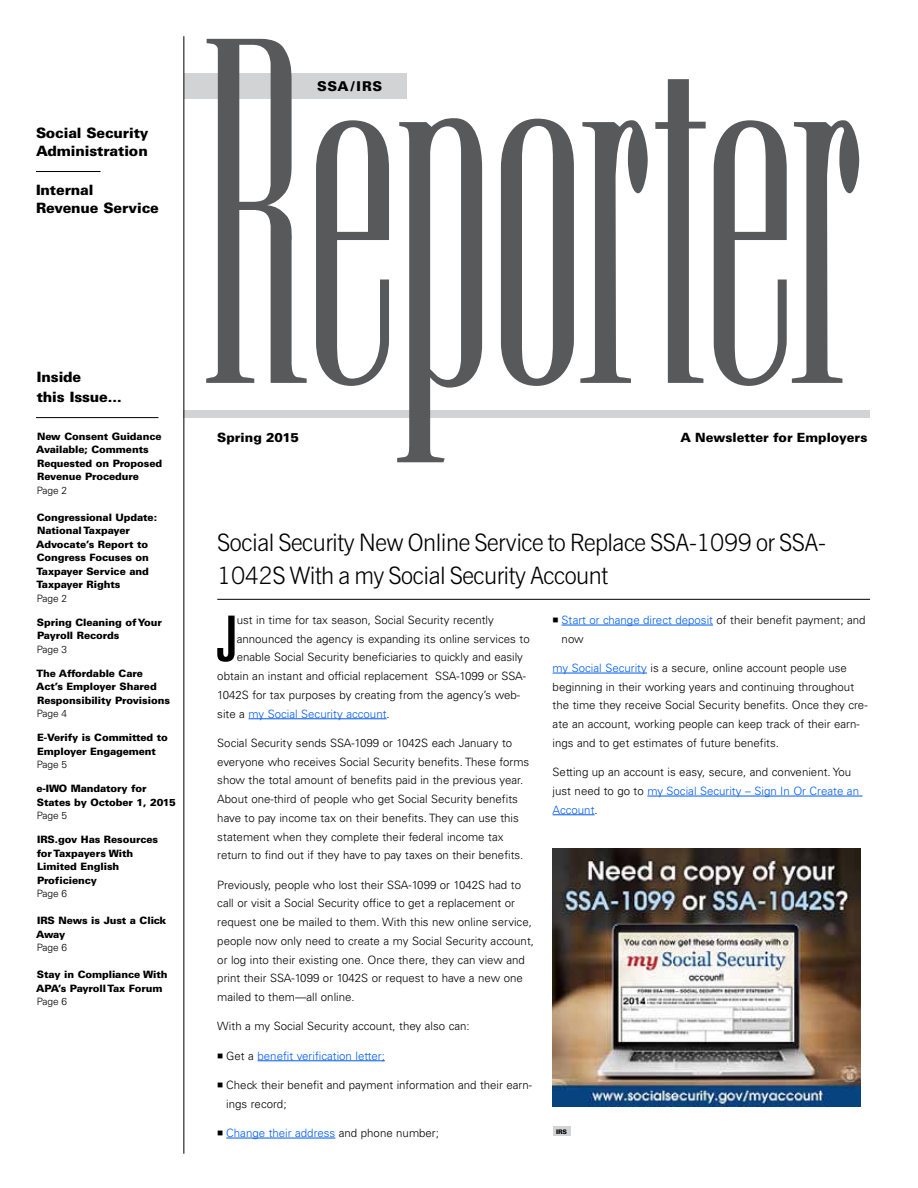
<style>
.page{position:relative;width:918px;height:1188px;background:#fff}
.page>*{position:absolute;margin:0;border:0;box-sizing:border-box;transform-origin:0 0}
.t1{font:429px "Ultra Condensed Serif";letter-spacing:-.025em;color:#58595b}
.t2{font:ultra-condensed 63.45px "Univers";color:#000}
.t3{font:300 24px/33px "News Gothic BT";letter-spacing:-.02em;color:#000}
.t4{font:900 14.25px/18.8px "Univers";letter-spacing:-.01em;color:#000}
.t5{font:900 13.5px "Univers";letter-spacing:.05em;color:#000}
.t6{font:900 12.75px "Univers";color:#000}
.t7{font:300 11.55px/18.8px "Univers";color:#000}
.t8{font:300 11.55px "Univers";color:#005bf0}
.t9{font:900 10.2px/13.5px "Univers";letter-spacing:-.01em;color:#000}
.t10{font:900 6.3px "Univers";color:#000}
.s1{color:#fff}
.s2{font-weight:300}
.s3{font-size:10.2px;color:#fff}
.s4{font-weight:300;font-size:10.2px;color:#fff}
.s5{color:#005bf0}
.s6{color:#000}
</style>
<div class="page">
<div style="left:184px;top:410px;width:686px;height:7px;background:#d1d3d4"></div>
<div style="left:184px;top:73px;width:222px;height:26px;background:#d1d3d4"></div>
<hr style="left:36px;top:171px;width:64px;height:1px;background:#000">
<hr style="left:217px;top:599px;width:653px;height:1px;background:#000">
<hr style="left:249px;top:718px;width:138px;height:1px;background:#005bf0">
<hr style="left:258px;top:1060px;width:127px;height:1px;background:#005bf0">
<hr style="left:226px;top:1138px;width:109px;height:1px;background:#005bf0">
<hr style="left:562px;top:625px;width:151px;height:1px;background:#005bf0">
<hr style="left:553px;top:673px;width:94px;height:1px;background:#005bf0">
<hr style="left:647px;top:796px;width:216px;height:1px;background:#005bf0">
<hr style="left:553px;top:814px;width:42px;height:1px;background:#005bf0">
<hr style="left:184px;top:36px;width:1px;height:1118px;background:#000">
<hr style="left:36px;top:417px;width:122px;height:1px;background:#000">
<img style="left:553px;top:849px;width:308px;height:257px">
<div style="left:553px;top:1126px;width:18px;height:10px;background:#d1d3d4"></div>
<p class="t4" style="left:36px;top:123px;width:123px">Social Security<br>Administration <span class="s1">,</span></p>
<p class="t4" style="left:36px;top:180px;width:134px">Internal<br>Revenue Service <span class="s1">,</span></p>
<h1 class="t4" style="left:37px;top:367px;width:91px;line-height:20.2px">Inside<br>this Issue...<span class="s1">,</span></h1>
<p class="t9" style="left:36px;top:429px;width:128px">New Consent Guidance<br>Available; Comments<br>Requested on Proposed<br>Revenue Procedure<br><span class="s2">Page 2</span><span class="s1">,</span></p>
<p class="t9" style="left:36px;top:510px;width:122px">Congressional Update:<br>National Taxpayer<br>Advocate’s Report to<br>Congress Focuses on<br>Taxpayer Service and<br>Taxpayer Rights<br><span class="s2">Page 2</span></p>
<p class="t9" style="left:37px;top:615px;width:127px">Spring Cleaning of Your<br>Payroll Records<br><span class="s2">Page 3</span></p>
<p class="t9" style="left:36px;top:666px;width:135px">The Affordable Care<br>Act’s Employer Shared<br>Responsibility Provisions<br><span class="s2">Page 4</span><span class="s1">,</span></p>
<p class="t9" style="left:37px;top:731px;width:133px">E-Verify is Committed to<br>Employer Engagement<br><span class="s2">Page 5</span></p>
<p class="t9" style="left:36px;top:782px;width:141px">e-IWO Mandatory for<br>States by October 1, 2015<br><span class="s2">Page 5</span><span class="s1">,</span></p>
<p class="t9" style="left:37px;top:833px;width:123px">IRS.gov Has Resources for Taxpayers With<br>Limited English<br>Proficiency<br><span class="s2">Page 6</span><span class="s1">,</span></p>
<p class="t9" style="left:36px;top:914px;width:132px">IRS News is Just a Click<br>Away<br><span class="s2">Page 6</span><span class="s1">,</span></p>
<p class="t9" style="left:36px;top:968px;width:133px">Stay in Compliance With<br>APA’s Payroll Tax Forum<br><span class="s2">Page 6</span><span class="s1">,</span></p>
<h1 class="t1" style="left:196px;top:-47px;width:675px">Reporter</h1>
<p class="t5" style="left:317px;top:77px;width:67px">SSA/IRS</p>
<p class="t6" style="left:217px;top:430px;width:86px">Spring 2015<span class="s3">,</span></p>
<p class="t6" style="left:680px;top:430px;width:191px">A Newsletter for Employers<span class="s4">,</span></p>
<h2 class="t3" style="left:217px;top:526px;width:610px">Social Security New Online Service to Replace SSA-1099 or SSA-<br>1042S With a my Social Security Account<span class="s1">,</span></h2>
<p class="t2" style="left:217px;top:603px;width:21px">J</p>
<p class="t7" style="left:237px;top:610px;width:259px">ust in time for tax season, Social Security recently</p>
<p class="t7" style="left:562px;top:610px;width:305px"><span class="s5">Start or change direct deposit</span> of their benefit payment; and now</p>
<p class="t7" style="left:553px;top:658px;width:316px"><span class="s5">my Social Security</span> is a secure, online account people use beginning in their working years and continuing throughout the time they receive Social Security benefits. Once they cre&shy;ate an account, working people can keep track of their earn&shy;ings and to get estimates of future benefits.</p>
<p class="t7" style="left:553px;top:763px;width:308px">Setting up an account is easy, secure, and convenient. You just need to go to <span class="s5">my Social Security – Sign In Or Create an<br>Account</span>.</p>
<p class="t7" style="left:237px;top:629px;width:294px">announced the agency is expanding its online services to</p>
<p class="t7" style="left:237px;top:648px;width:288px">enable Social Security beneficiaries to quickly and easily</p>
<p class="t7" style="left:217px;top:667px;width:310px">obtain an instant and official replacement SSA-1099 or SSA-</p>
<p class="t7" style="left:217px;top:685px;width:304px">1042S for tax purposes by creating from the agency’s web-</p>
<p class="t8" style="left:217px;top:707px;width:174px"><span class="s6">site a</span> my Social Security account<span class="s6">.</span></p>
<p class="t7" style="left:217px;top:733px;width:314px">Social Security sends SSA-1099 or 1042S each January to everyone who receives Social Security benefits. These forms show the total amount of benefits paid in the previous year.<br>About one-third of people who get Social Security benefits have to pay income tax on their benefits. They can use this statement when they complete their federal income tax return to find out if they have to pay taxes on their benefits.</p>
<p class="t7" style="left:217px;top:875px;width:318px">Previously, people who lost their SSA-1099 or 1042S had to call or visit a Social Security office to get a replacement or request one be mailed to them. With this new online service, people now only need to create a my Social Security account, or log into their existing one. Once there, they can view and print their SSA-1099 or 1042S or request to have a new one mailed to them—all online.</p>
<p class="t7" style="left:217px;top:1017px;width:254px">With a my Social Security account, they also can:</p>
<p class="t8" style="left:226px;top:1049px;width:160px"><span class="s6">Get a</span> benefit verification letter;</p>
<p class="t7" style="left:226px;top:1075px;width:307px">Check their benefit and payment information and their earn&shy;ings record;</p>
<p class="t8" style="left:226px;top:1126px;width:214px">Change their address <span class="s6">and phone number;</span></p>
<p class="t10" style="left:556px;top:1127px;width:13px">IRS</p>
</div>
